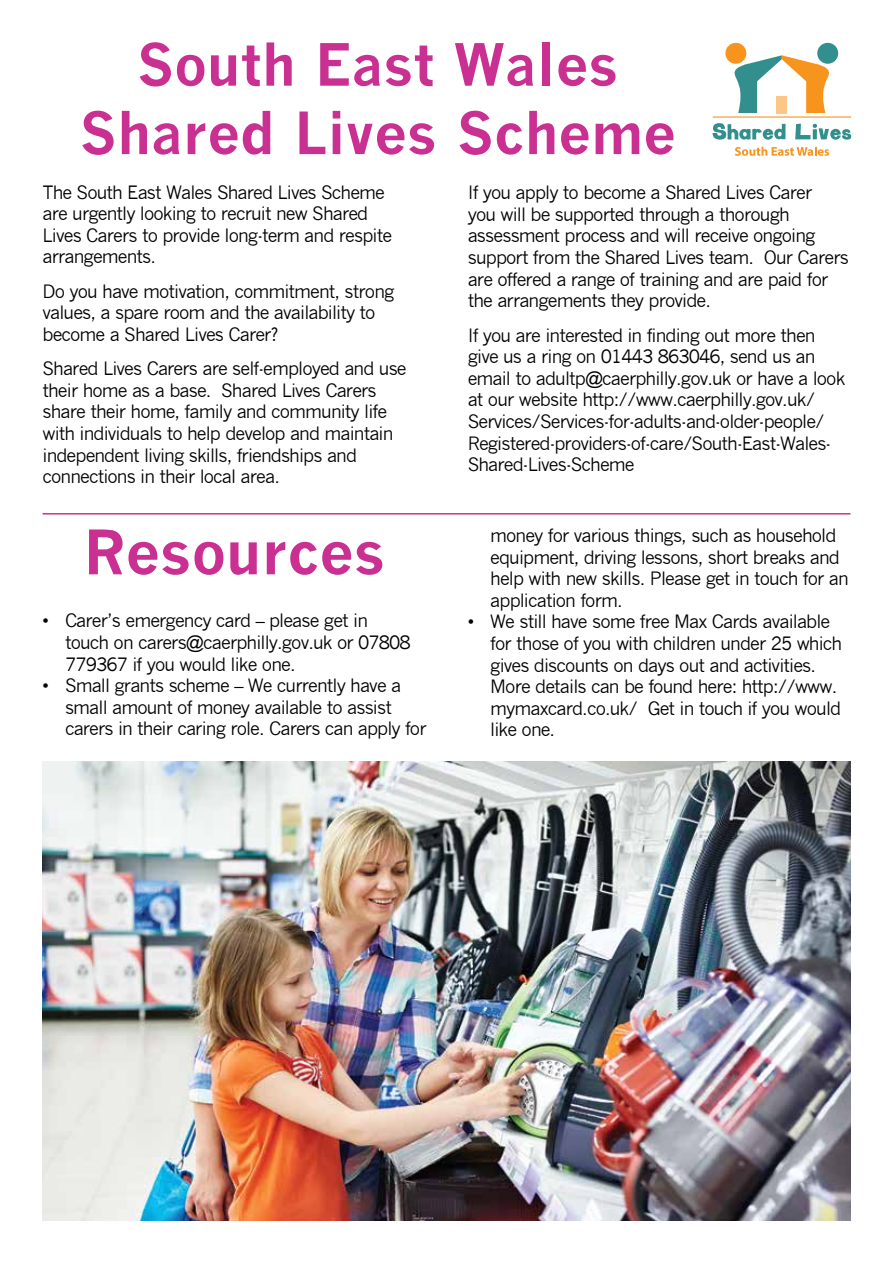
<style>
.page{position:relative;width:893px;height:1263px;background:#fff}
.page>*{position:absolute;margin:0;border:0;box-sizing:border-box;transform-origin:0 0}
.t1{font:700 60px "News Gothic";color:#c93092}
.t2{font:700 57px/68.4px "News Gothic";color:#c93092;text-align:center}
.t3{font:18px/21.6px "News Gothic";letter-spacing:-.05em;color:#000}
</style>
<div class="page">
<div style="left:725px;top:43px;width:21px;height:21px;background:#f7941e;border-radius:50%"></div>
<div style="left:817px;top:43px;width:21px;height:21px;background:#328f8d;border-radius:50%"></div>
<svg style="left:713px;top:55px;width:138px;height:85px"></svg>
<hr style="left:713px;top:116px;width:138px;height:2px;background:#f7941e">
<svg style="left:735px;top:147px;width:94px;height:9px"></svg>
<div style="left:777px;top:96px;width:10px;height:17px;background:#fdc689"></div>
<hr style="left:43px;top:513px;width:807px;height:1px;background:#c93092">
<img style="left:43px;top:761px;width:807px;height:459px">
<h2 class="t2" style="left:80px;top:30px;width:598px">South East Wales<br>Shared Lives Scheme</h2>
<p class="t3" style="left:43px;top:181px;width:351px">The South East Wales Shared Lives Scheme are urgently looking to recruit new Shared Lives Carers to provide long-term and respite arrangements.</p>
<p class="t3" style="left:43px;top:280px;width:353px">Do you have motivation, commitment, strong values, a spare room and the availability to become a Shared Lives Carer?</p>
<p class="t3" style="left:43px;top:358px;width:366px">Shared Lives Carers are self-employed and use their home as a base. Shared Lives Carers share their home, family and community life with individuals to help develop and maintain independent living skills, friendships and connections in their local area.</p>
<p class="t3" style="left:468px;top:182px;width:383px">If you apply to become a Shared Lives Carer<br>you will be supported through a thorough assessment process and will receive ongoing support from the Shared Lives team. Our Carers are offered a range of training and are paid for the arrangements they provide.</p>
<p class="t3" style="left:468px;top:324px;width:379px">If you are interested in finding out more then give us a ring on 01443 863046, send us an email to adultp@caerphilly.gov.uk or have a look at our website http://www.caerphilly.gov.uk/ Services/Services-for-adults-and-older-people/ Registered-providers-of-care/South-East-Wales-Shared-Lives-Scheme</p>
<h1 class="t1" style="left:84px;top:516px;width:303px">Resources</h1>
<p class="t3" style="left:65px;top:610px;width:347px;text-indent:-22px">• Carer’s emergency card – please get in touch on carers@caerphilly.gov.uk or 07808<br>779367 if you would like one.</p>
<p class="t3" style="left:65px;top:675px;width:363px;text-indent:-22px">• Small grants scheme – We currently have a small amount of money available to assist carers in their caring role. Carers can apply for</p>
<p class="t3" style="left:490px;top:525px;width:360px">money for various things, such as household equipment, driving lessons, short breaks and help with new skills. Please get in touch for an application form.</p>
<p class="t3" style="left:490px;top:611px;width:353px;text-indent:-22px">• We still have some free Max Cards available for those of you with children under 25 which gives discounts on days out and activities.<br>More details can be found here: http://www. mymaxcard.co.uk/ Get in touch if you would like one.</p>
</div>
